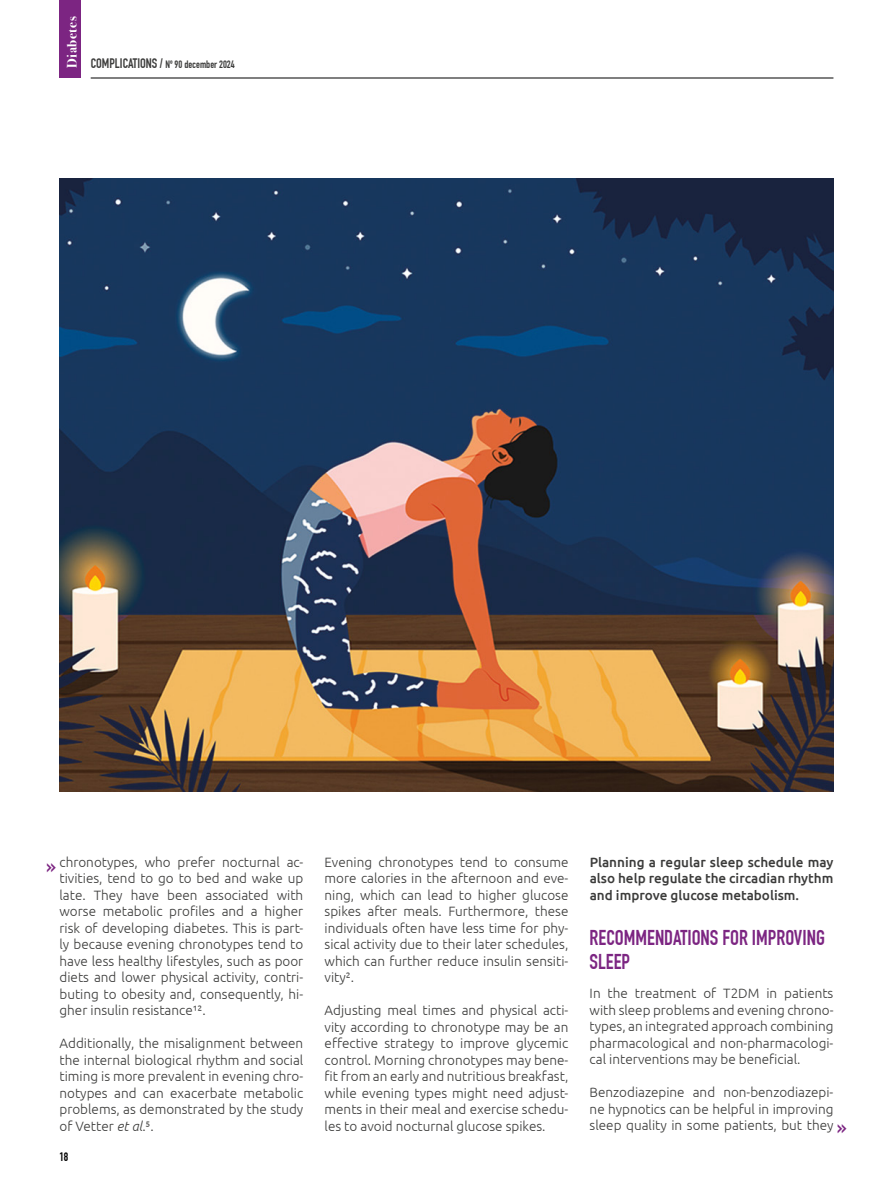
<style>
.page{position:relative;width:893px;height:1191px;background:#fff}
.page>*{position:absolute;margin:0;border:0;box-sizing:border-box;transform-origin:0 0}
.t1{font:22.5px "DIN Engschrift Std";color:#7c2582}
.t2{font:21px/24px "DIN Engschrift Std";color:#7c2582}
.t3{font:300 13.5px/16.5px "Ubuntu";color:#3c3c3b;text-align:justify}
.t4{font:500 13.5px/16.5px "Ubuntu";color:#3c3c3b;text-align:justify}
.t5{font:700 13.5px "Bodoni Svty Two ITCTT";letter-spacing:.04em;color:#fff}
.t6{font:12px "DIN Engschrift Std";color:#000}
.t7{font:10.5px "DIN Engschrift Std";color:#3c3c3b}
.s1{font-size:13.5px}
.s2{font-style:italic}
</style>
<div class="page">
<hr style="left:91px;top:78px;width:742px;height:1px;background:#000">
<div style="left:60px;top:0;width:21px;height:78px;background:#7c2582"></div>
<img style="left:60px;top:179px;width:773px;height:612px">
<p class="t5" style="left:61px;top:68px;width:53px;rotate:-90deg">Diabetes</p>
<p class="t7" style="left:91px;top:58px;width:146px"><span class="s1">COMPLICATIONS /</span> Nº 90 december 2024</p>
<p class="t3" style="left:60px;top:853px;width:245px">chronotypes, who prefer nocturnal ac&shy;tivities, tend to go to bed and wake up late. They have been associated with worse metabolic profiles and a higher risk of developing diabetes. This is part&shy;ly because evening chronotypes tend to have less healthy lifestyles, such as poor diets and lower physical activity, contri&shy;buting to obesity and, consequently, hi&shy;gher insulin resistance¹².</p>
<p class="t3" style="left:60px;top:1035px;width:245px">Additionally, the misalignment between the internal biological rhythm and social timing is more prevalent in evening chro&shy;notypes and can exacerbate metabolic problems, as demonstrated by the study of Vetter <span class="s2">et al</span>.⁵.</p>
<h1 class="t1" style="left:46px;top:852px;width:11px">»</h1>
<p class="t6" style="left:60px;top:1149px;width:10px">18</p>
<p class="t3" style="left:325px;top:853px;width:245px">Evening chronotypes tend to consume more calories in the afternoon and eve&shy;ning, which can lead to higher glucose spikes after meals. Furthermore, these individuals often have less time for phy&shy;sical activity due to their later schedules, which can further reduce insulin sensiti&shy;vity².</p>
<p class="t3" style="left:325px;top:1002px;width:245px">Adjusting meal times and physical acti&shy;vity according to chronotype may be an effective strategy to improve glycemic control. Morning chronotypes may bene&shy;fit from an early and nutritious breakfast, while evening types might need adjust&shy;ments in their meal and exercise schedu&shy;les to avoid nocturnal glucose spikes.</p>
<p class="t4" style="left:590px;top:853px;width:245px">Planning a regular sleep schedule may also help regulate the circadian rhythm and improve glucose metabolism.</p>
<h2 class="t2" style="left:590px;top:926px;width:237px">RECOMMENDATIONS FOR IMPROVING<br>SLEEP</h2>
<p class="t3" style="left:590px;top:985px;width:245px">In the treatment of T2DM in patients with sleep problems and evening chrono&shy;types, an integrated approach combining pharmacological and non-pharmacologi&shy;cal interventions may be beneficial.</p>
<p class="t3" style="left:590px;top:1084px;width:245px">Benzodiazepine and non-benzodiazepi&shy;ne hypnotics can be helpful in improving sleep quality in some patients, but they</p>
<h1 class="t1" style="left:837px;top:1114px;width:11px">»</h1>
</div>
